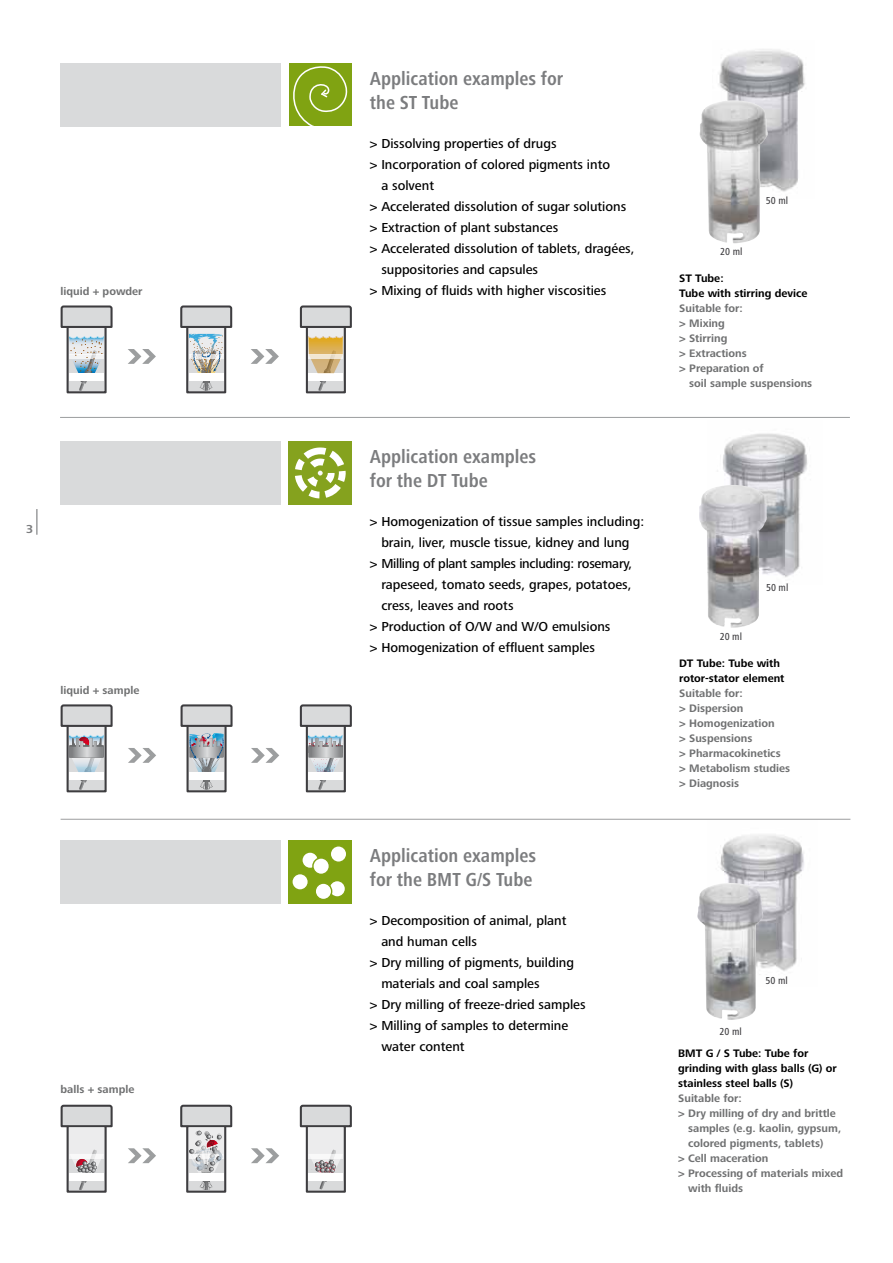
<style>
.page{position:relative;width:893px;height:1263px;background:#fff}
.page>*{position:absolute;margin:0;border:0;box-sizing:border-box;transform-origin:0 0}
.t1{font:700 condensed 19.5px/24px "Frutiger Next IKA";color:#7b7c7e}
.t2{font:500 13.5px "Frutiger Next IKA";color:#000}
.t3{font:500 13.5px "Frutiger Next IKA";letter-spacing:-.02em;color:#000}
.t4{font:700 12px "Frutiger Next IKA";color:#7b7c7e}
.t5{font:700 11.25px/15px "Frutiger Next IKA";color:#707172}
.t6{font:700 11.25px/15px "Frutiger Next IKA";color:#000}
.t7{font:500 condensed 10.5px "Frutiger Next IKA";color:#3e3d40}
</style>
<div class="page">
<svg style="left:36px;top:509px;width:1px;height:26px"></svg>
<div style="left:61px;top:841px;width:220px;height:63px;background:#d9dadb"></div>
<div style="left:61px;top:442px;width:220px;height:63px;background:#d9dadb"></div>
<div style="left:61px;top:63px;width:220px;height:63px;background:#d9dadb"></div>
<div style="left:289px;top:64px;width:63px;height:62px;background:#80a312"></div>
<svg style="left:291px;top:63px;width:57px;height:63px"></svg>
<img style="left:719px;top:49px;width:86px;height:143px">
<img style="left:699px;top:100px;width:69px;height:143px">
<div style="left:289px;top:442px;width:63px;height:63px;background:#85a21e"></div>
<svg style="left:295px;top:447px;width:51px;height:51px"></svg>
<img style="left:717px;top:433px;width:91px;height:144px">
<img style="left:699px;top:485px;width:68px;height:143px">
<img style="left:720px;top:835px;width:84px;height:136px">
<img style="left:697px;top:883px;width:66px;height:137px">
<div style="left:289px;top:841px;width:63px;height:63px;background:#80a312"></div>
<svg style="left:302px;top:852px;width:16px;height:16px"></svg>
<div style="left:301px;top:851px;width:18px;height:18px;border:1px solid #80a312;border-radius:50%"></div>
<svg style="left:292px;top:874px;width:16px;height:16px"></svg>
<div style="left:291px;top:873px;width:18px;height:18px;border:1px solid #80a312;border-radius:50%"></div>
<svg style="left:329px;top:880px;width:16px;height:17px"></svg>
<div style="left:328px;top:880px;width:18px;height:18px;border:1px solid #80a312;border-radius:50%"></div>
<svg style="left:313px;top:858px;width:16px;height:16px"></svg>
<div style="left:312px;top:857px;width:18px;height:18px;border:1px solid #80a312;border-radius:50%"></div>
<div style="left:315px;top:883px;width:17px;height:16px;background:#fff;border-radius:50%"></div>
<div style="left:315px;top:882px;width:17px;height:18px;border:1px solid #80a312;border-radius:50%"></div>
<div style="left:330px;top:846px;width:17px;height:16px;background:#fff;border-radius:50%"></div>
<div style="left:330px;top:845px;width:17px;height:18px;border:1px solid #80a312;border-radius:50%"></div>
<div style="left:67px;top:318px;width:40px;height:75px;border:2px solid #3e3d40"></div>
<svg style="left:61px;top:305px;width:52px;height:24px"></svg>
<div style="left:70px;top:328px;width:34px;height:27px;background:#ececed"></div>
<svg style="left:69px;top:336px;width:35px;height:55px"></svg>
<div style="left:306px;top:318px;width:40px;height:75px;border:2px solid #3e3d40"></div>
<svg style="left:299px;top:305px;width:53px;height:24px"></svg>
<div style="left:309px;top:328px;width:34px;height:27px;background:#ececed"></div>
<svg style="left:308px;top:336px;width:35px;height:55px"></svg>
<div style="left:186px;top:318px;width:40px;height:75px;border:2px solid #3e3d40"></div>
<svg style="left:180px;top:305px;width:53px;height:86px"></svg>
<svg style="left:128px;top:349px;width:28px;height:15px"></svg>
<svg style="left:251px;top:349px;width:28px;height:15px"></svg>
<div style="left:67px;top:717px;width:40px;height:75px;border:2px solid #3e3d40"></div>
<svg style="left:61px;top:704px;width:52px;height:24px"></svg>
<div style="left:70px;top:727px;width:34px;height:30px;background:#ececed"></div>
<svg style="left:69px;top:735px;width:35px;height:55px"></svg>
<div style="left:306px;top:717px;width:40px;height:75px;border:2px solid #3e3d40"></div>
<svg style="left:299px;top:704px;width:53px;height:24px"></svg>
<div style="left:309px;top:727px;width:34px;height:26px;background:#ececed"></div>
<svg style="left:308px;top:735px;width:35px;height:55px"></svg>
<div style="left:187px;top:717px;width:40px;height:75px;border:2px solid #3e3d40"></div>
<svg style="left:180px;top:704px;width:53px;height:86px"></svg>
<svg style="left:128px;top:748px;width:28px;height:15px"></svg>
<svg style="left:251px;top:748px;width:28px;height:15px"></svg>
<div style="left:67px;top:1117px;width:40px;height:76px;border:2px solid #3e3d40"></div>
<svg style="left:61px;top:1105px;width:52px;height:23px"></svg>
<div style="left:70px;top:1127px;width:34px;height:27px;background:#ececed"></div>
<svg style="left:70px;top:1149px;width:34px;height:41px"></svg>
<div style="left:186px;top:1117px;width:40px;height:76px;border:2px solid #3e3d40"></div>
<svg style="left:180px;top:1105px;width:53px;height:85px"></svg>
<div style="left:306px;top:1117px;width:40px;height:76px;border:2px solid #3e3d40"></div>
<svg style="left:299px;top:1105px;width:53px;height:23px"></svg>
<div style="left:309px;top:1127px;width:34px;height:27px;background:#ececed"></div>
<svg style="left:309px;top:1149px;width:34px;height:40px"></svg>
<svg style="left:128px;top:1148px;width:28px;height:15px"></svg>
<svg style="left:251px;top:1148px;width:28px;height:15px"></svg>
<hr style="left:61px;top:819px;width:789px;height:1px;background:#9c9e9f">
<hr style="left:60px;top:417px;width:790px;height:1px;background:#9c9e9f">
<p class="t5" style="left:61px;top:284px;width:83px">liquid + powder</p>
<p class="t4" style="left:26px;top:522px;width:9px">3</p>
<p class="t5" style="left:61px;top:683px;width:80px">liquid + sample</p>
<p class="t5" style="left:61px;top:1082px;width:75px">balls + sample</p>
<h1 class="t1" style="left:370px;top:66px;width:195px">Application examples for the ST Tube</h1>
<p class="t2" style="left:370px;top:135px;width:188px">&gt; Dissolving properties of drugs</p>
<p class="t2" style="left:370px;top:156px;width:242px">&gt; Incorporation of colored pigments into</p>
<p class="t2" style="left:381px;top:177px;width:54px">a solvent</p>
<p class="t2" style="left:370px;top:198px;width:258px">&gt; Accelerated dissolution of sugar solutions</p>
<p class="t2" style="left:370px;top:219px;width:190px">&gt; Extraction of plant substances</p>
<p class="t2" style="left:370px;top:240px;width:266px">&gt; Accelerated dissolution of tablets, dragées,</p>
<p class="t2" style="left:381px;top:261px;width:158px">suppositories and capsules</p>
<p class="t2" style="left:370px;top:282px;width:238px">&gt; Mixing of fluids with higher viscosities</p>
<h1 class="t1" style="left:370px;top:444px;width:168px">Application examples for the DT Tube</h1>
<p class="t2" style="left:370px;top:513px;width:276px">&gt; Homogenization of tissue samples including:</p>
<p class="t2" style="left:381px;top:534px;width:250px">brain, liver, muscle tissue, kidney and lung</p>
<p class="t3" style="left:370px;top:555px;width:264px">&gt; Milling of plant samples including: rosemary,</p>
<p class="t2" style="left:381px;top:576px;width:252px">rapeseed, tomato seeds, grapes, potatoes,</p>
<p class="t2" style="left:381px;top:597px;width:134px">cress, leaves and roots</p>
<p class="t2" style="left:370px;top:618px;width:242px">&gt; Production of O/W and W/O emulsions</p>
<p class="t2" style="left:370px;top:639px;width:227px">&gt; Homogenization of effluent samples</p>
<h1 class="t1" style="left:370px;top:843px;width:168px">Application examples for the BMT G/S Tube</h1>
<p class="t2" style="left:370px;top:912px;width:198px">&gt; Decomposition of animal, plant</p>
<p class="t2" style="left:381px;top:933px;width:97px">and human cells</p>
<p class="t2" style="left:370px;top:954px;width:206px">&gt; Dry milling of pigments, building</p>
<p class="t2" style="left:381px;top:975px;width:160px">materials and coal samples</p>
<p class="t2" style="left:370px;top:996px;width:217px">&gt; Dry milling of freeze-dried samples</p>
<p class="t2" style="left:370px;top:1017px;width:200px">&gt; Milling of samples to determine</p>
<p class="t2" style="left:381px;top:1038px;width:85px">water content</p>
<p class="t7" style="left:720px;top:245px;width:24px">20 ml</p>
<p class="t7" style="left:766px;top:195px;width:24px">50 ml</p>
<p class="t6" style="left:679px;top:271px;width:130px">ST Tube:<br>Tube with stirring device</p>
<p class="t5" style="left:679px;top:301px;width:65px">Suitable for:</p>
<p class="t5" style="left:679px;top:316px;width:47px">&gt; Mixing</p>
<p class="t5" style="left:679px;top:331px;width:50px">&gt; Stirring</p>
<p class="t5" style="left:679px;top:346px;width:69px">&gt; Extractions</p>
<p class="t5" style="left:679px;top:361px;width:86px">&gt; Preparation of</p>
<p class="t5" style="left:689px;top:376px;width:125px">soil sample suspensions</p>
<p class="t7" style="left:720px;top:630px;width:24px">20 ml</p>
<p class="t7" style="left:766px;top:581px;width:24px">50 ml</p>
<p class="t6" style="left:679px;top:656px;width:107px">DT Tube: Tube with rotor-stator element</p>
<p class="t5" style="left:679px;top:686px;width:112px">Suitable for:<br>&gt; Dispersion<br>&gt; Homogenization<br>&gt; Suspensions<br>&gt; Pharmacokinetics<br>&gt; Metabolism studies &gt; Diagnosis</p>
<p class="t7" style="left:720px;top:1026px;width:24px">20 ml</p>
<p class="t7" style="left:766px;top:974px;width:24px">50 ml</p>
<p class="t6" style="left:678px;top:1046px;width:160px">BMT G / S Tube: Tube for grinding with glass balls (G) or stainless steel balls (S)</p>
<p class="t5" style="left:678px;top:1091px;width:65px">Suitable for:</p>
<p class="t5" style="left:678px;top:1106px;width:159px">&gt; Dry milling of dry and brittle</p>
<p class="t5" style="left:688px;top:1121px;width:155px">samples (e.g. kaolin, gypsum,</p>
<p class="t5" style="left:688px;top:1136px;width:137px">colored pigments, tablets)</p>
<p class="t5" style="left:678px;top:1151px;width:92px">&gt; Cell maceration</p>
<p class="t5" style="left:678px;top:1166px;width:167px">&gt; Processing of materials mixed</p>
<p class="t5" style="left:688px;top:1181px;width:56px">with fluids</p>
</div>
